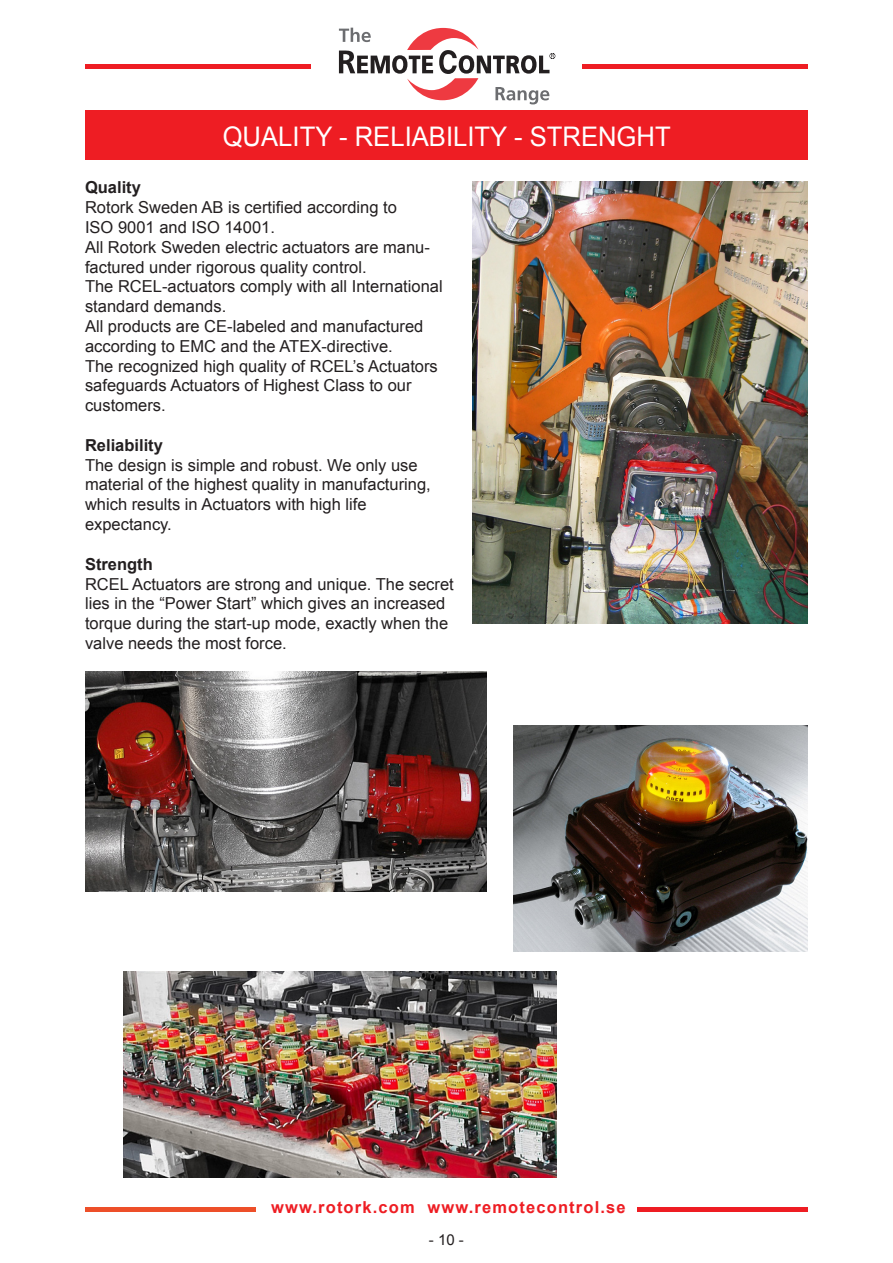
<style>
.page{position:relative;width:893px;height:1263px;background:#fff}
.page>*{position:absolute;margin:0;border:0;box-sizing:border-box;transform-origin:0 0}
.t1{font:27px "Arial";color:#fff;scale:.95 1}
.t2{font:16.5px/19.8px "Arial";color:#231f20}
.t3{font:700 16.5px "Arial";letter-spacing:.07em;color:#ee1d23}
.t4{font:700 16.5px "Arial";color:#231f20}
.t5{font:15px "Arial";color:#231f20}
</style>
<div class="page">
<hr style="left:583px;top:64px;width:225px;height:4px;background:#ee1d23">
<hr style="left:85px;top:64px;width:225px;height:4px;background:#ee1d23">
<svg style="left:339px;top:28px;width:216px;height:76px"></svg>
<div style="left:85px;top:1207px;width:170px;height:5px;background:#ed4f29"></div>
<div style="left:638px;top:1207px;width:170px;height:5px;background:#ee1d23"></div>
<div style="left:85px;top:111px;width:723px;height:49px;background:#ee1d23"></div>
<img style="left:473px;top:181px;width:334px;height:443px">
<img style="left:123px;top:972px;width:433px;height:206px">
<img style="left:513px;top:725px;width:295px;height:226px">
<img style="left:85px;top:672px;width:401px;height:220px">
<p class="t1" style="left:223px;top:119px;width:473px">QUALITY - RELIABILITY - STRENGHT</p>
<p class="t4" style="left:85px;top:177px;width:57px">Quality</p>
<p class="t2" style="left:85px;top:198px;width:313px">Rotork Sweden AB is certified according to</p>
<p class="t2" style="left:85px;top:218px;width:191px">ISO 9001 and ISO 14001.</p>
<p class="t2" style="left:85px;top:237px;width:346px">All Rotork Sweden electric actuators are manu-</p>
<p class="t2" style="left:85px;top:257px;width:283px">factured under rigorous quality control.</p>
<p class="t2" style="left:85px;top:277px;width:359px">The RCEL-actuators comply with all International standard demands.</p>
<p class="t2" style="left:85px;top:317px;width:340px">All products are CE-labeled and manufactured</p>
<p class="t2" style="left:85px;top:336px;width:309px">according to EMC and the ATEX-directive.</p>
<p class="t2" style="left:85px;top:356px;width:354px">The recognized high quality of RCEL’s Actuators safeguards Actuators of Highest Class to our</p>
<p class="t2" style="left:85px;top:396px;width:82px">customers.</p>
<p class="t4" style="left:85px;top:434px;width:79px">Reliability</p>
<p class="t2" style="left:85px;top:455px;width:334px">The design is simple and robust. We only use</p>
<p class="t2" style="left:85px;top:475px;width:347px">material of the highest quality in manufacturing, which results in Actuators with high life</p>
<p class="t2" style="left:85px;top:515px;width:88px">expectancy.</p>
<p class="t4" style="left:85px;top:553px;width:69px">Strength</p>
<p class="t2" style="left:85px;top:574px;width:370px">RCEL Actuators are strong and unique. The secret lies in the “Power Start” which gives an increased torque during the start-up mode, exactly when the valve needs the most force.</p>
<p class="t3" style="left:271px;top:1196px;width:356px">www.rotork.com www.remotecontrol.se</p>
<p class="t5" style="left:429px;top:1229px;width:37px">- 10 -</p>
</div>
